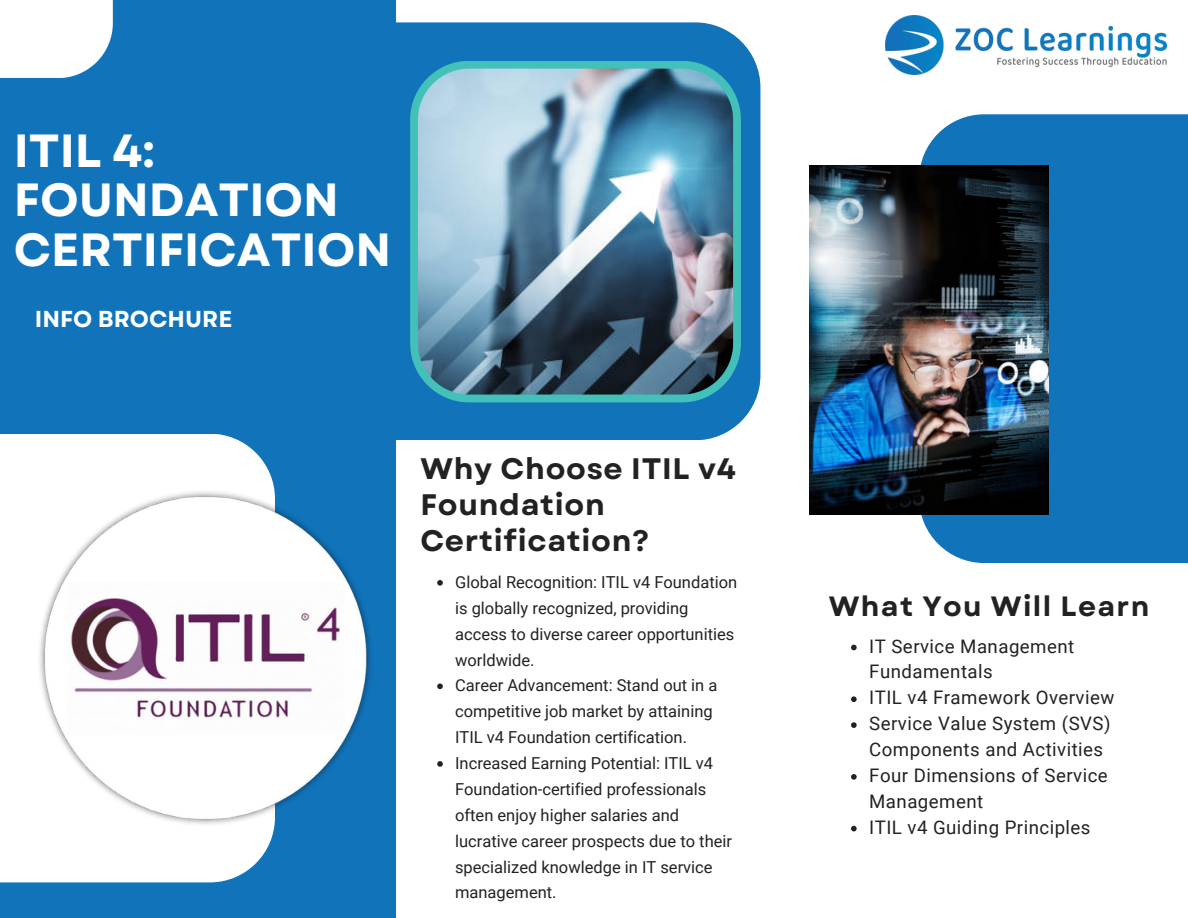
<style>
.page{position:relative;width:1188px;height:918px;background:#fff}
.page>*{position:absolute;margin:0;border:0;box-sizing:border-box;transform-origin:0 0}
.t1{font:700 46.5px/49.7px "Garet";color:#fff}
.t2{font:700 29.7px/36px "Garet";letter-spacing:.025em;color:#222}
.t3{font:700 27.9px "Garet";letter-spacing:.05em;color:#222}
.t4{font:700 23.1px "Garet";color:#fff}
.t5{font:18.6px/25.8px "Roboto";letter-spacing:.025em;color:#222}
.t6{font:16.5px/25.8px "Roboto";color:#222}
</style>
<div class="page">
<div style="left:0;top:0;width:396px;height:918px;background:#1174bb"></div>
<div style="left:0;top:434px;width:275px;height:448px;background:#fff"></div>
<div style="left:919px;top:114px;width:269px;height:449px;background:#1174bb"></div>
<div style="left:332px;top:22px;width:428px;height:418px;background:#1174bb;border-radius:65px"></div>
<img style="left:410px;top:61px;width:331px;height:341px">
<div style="left:0;top:0;width:113px;height:78px;background:#fff"></div>
<img style="left:886px;top:16px;width:280px;height:58px">
<img style="left:39px;top:478px;width:332px;height:359px">
<img style="left:810px;top:165px;width:238px;height:349px">
<svg style="left:437px;top:580px;width:6px;height:6px"></svg>
<svg style="left:437px;top:684px;width:6px;height:5px"></svg>
<svg style="left:437px;top:761px;width:6px;height:6px"></svg>
<svg style="left:851px;top:645px;width:6px;height:5px"></svg>
<svg style="left:851px;top:696px;width:6px;height:6px"></svg>
<svg style="left:851px;top:722px;width:6px;height:6px"></svg>
<svg style="left:851px;top:774px;width:6px;height:6px"></svg>
<svg style="left:851px;top:826px;width:6px;height:5px"></svg>
<h2 class="t1" style="left:14px;top:126px;width:379px">ITIL 4:<br>FOUNDATION<br>CERTIFICATION</h2>
<p class="t4" style="left:35px;top:302px;width:199px">INFO BROCHURE</p>
<p class="t2" style="left:420px;top:451px;width:317px">Why Choose ITIL v4<br>Foundation<br>Certification?</p>
<p class="t6" style="left:455px;top:569px;width:284px">Global Recognition: ITIL v4 Foundation is globally recognized, providing access to diverse career opportunities worldwide.</p>
<p class="t6" style="left:455px;top:673px;width:264px">Career Advancement: Stand out in a competitive job market by attaining<br>ITIL v4 Foundation certification.</p>
<p class="t6" style="left:455px;top:750px;width:278px">Increased Earning Potential: ITIL v4<br>Foundation-certified professionals often enjoy higher salaries and lucrative career prospects due to their specialized knowledge in IT service management.</p>
<h2 class="t3" style="left:829px;top:586px;width:322px">What You Will Learn</h2>
<p class="t5" style="left:869px;top:633px;width:207px">IT Service Management<br>Fundamentals</p>
<p class="t5" style="left:869px;top:685px;width:247px">ITIL v4 Framework Overview</p>
<p class="t5" style="left:869px;top:711px;width:243px">Service Value System (SVS)<br>Components and Activities</p>
<p class="t5" style="left:869px;top:763px;width:240px">Four Dimensions of Service<br>Management</p>
<p class="t5" style="left:869px;top:814px;width:223px">ITIL v4 Guiding Principles</p>
</div>
